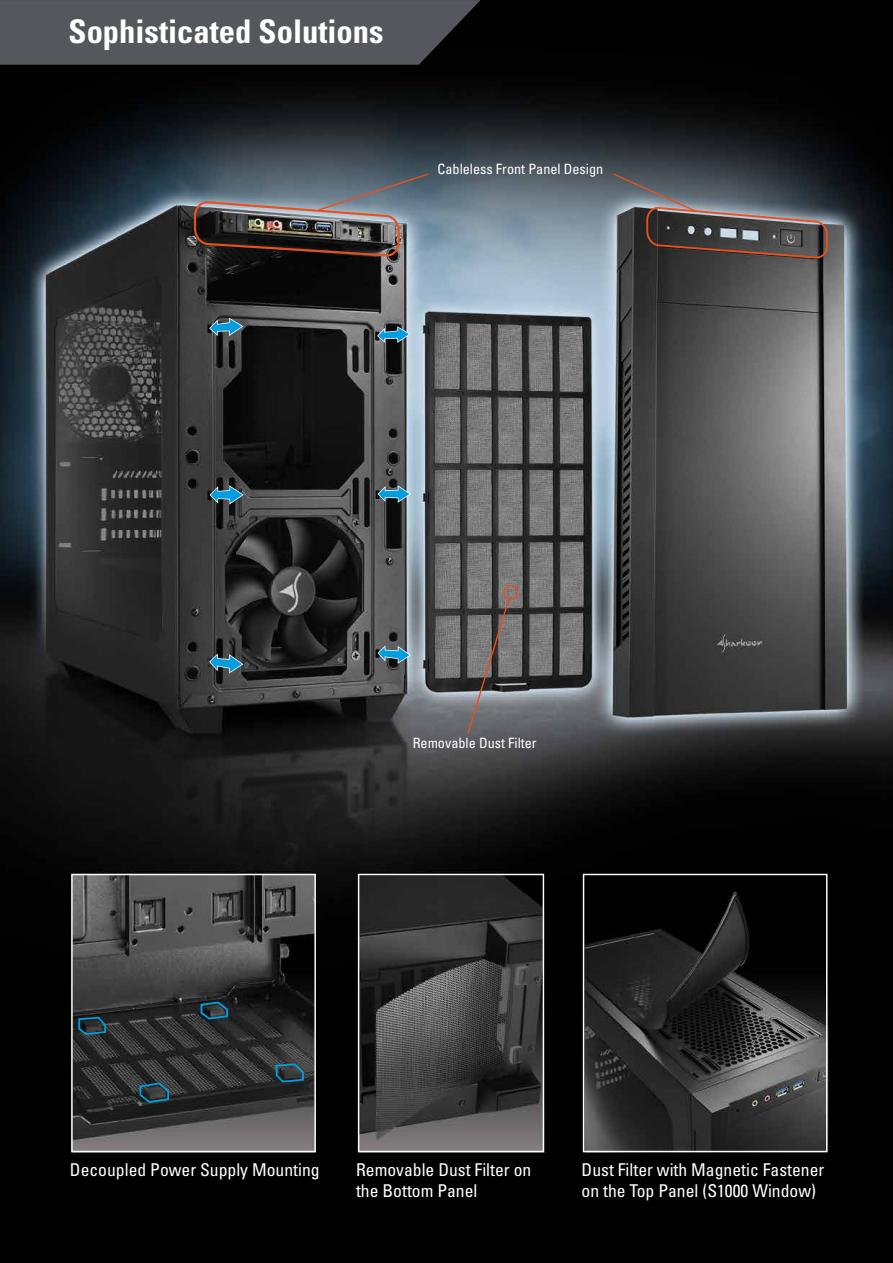
<style>
.page{position:relative;width:893px;height:1263px;background:#fff}
.page>*{position:absolute;margin:0;border:0;box-sizing:border-box;transform-origin:0 0}
.t1{font:700 condensed 32.55px "Univers";color:#fff}
.t2{font:condensed 17.7px/20.5px "Univers";color:#fff}
.t3{font:condensed 14.25px "Univers";color:#fff}
</style>
<div class="page">
<img style="left:0;top:0;width:893px;height:1263px">
<svg style="left:0;top:0;width:481px;height:65px;background:#4f5155"></svg>
<div style="left:71px;top:874px;width:245px;height:278px;border:1px solid #fff"></div>
<div style="left:358px;top:874px;width:186px;height:278px;border:1px solid #fff"></div>
<div style="left:583px;top:874px;width:244px;height:278px;border:1px solid #fff"></div>
<div style="left:503px;top:585px;width:15px;height:15px;border:1px solid #e6511e;border-radius:50%"></div>
<svg style="left:466px;top:597px;width:44px;height:138px;background:#6b6768"></svg>
<svg style="left:209px;top:318px;width:34px;height:18px"></svg>
<svg style="left:209px;top:653px;width:34px;height:20px"></svg>
<svg style="left:210px;top:485px;width:34px;height:19px"></svg>
<svg style="left:377px;top:326px;width:33px;height:17px"></svg>
<svg style="left:378px;top:645px;width:33px;height:19px"></svg>
<svg style="left:378px;top:485px;width:33px;height:18px"></svg>
<img style="left:193px;top:172px;width:237px;height:86px">
<svg style="left:612px;top:172px;width:217px;height:87px;background:#555456"></svg>
<svg style="left:77px;top:1016px;width:30px;height:20px"></svg>
<svg style="left:199px;top:1000px;width:30px;height:20px"></svg>
<svg style="left:139px;top:1083px;width:31px;height:21px"></svg>
<svg style="left:274px;top:1064px;width:31px;height:19px"></svg>
<h1 class="t1" style="left:69px;top:11px;width:317px">Sophisticated Solutions</h1>
<p class="t3" style="left:438px;top:160px;width:167px">Cableless Front Panel Design</p>
<p class="t3" style="left:413px;top:734px;width:125px">Removable Dust Filter</p>
<p class="t2" style="left:70px;top:1159px;width:251px">Decoupled Power Supply Mounting</p>
<p class="t2" style="left:356px;top:1159px;width:177px">Removable Dust Filter on the Bottom Panel</p>
<p class="t2" style="left:582px;top:1159px;width:244px">Dust Filter with Magnetic Fastener on the Top Panel (S1000 Window)</p>
</div>
